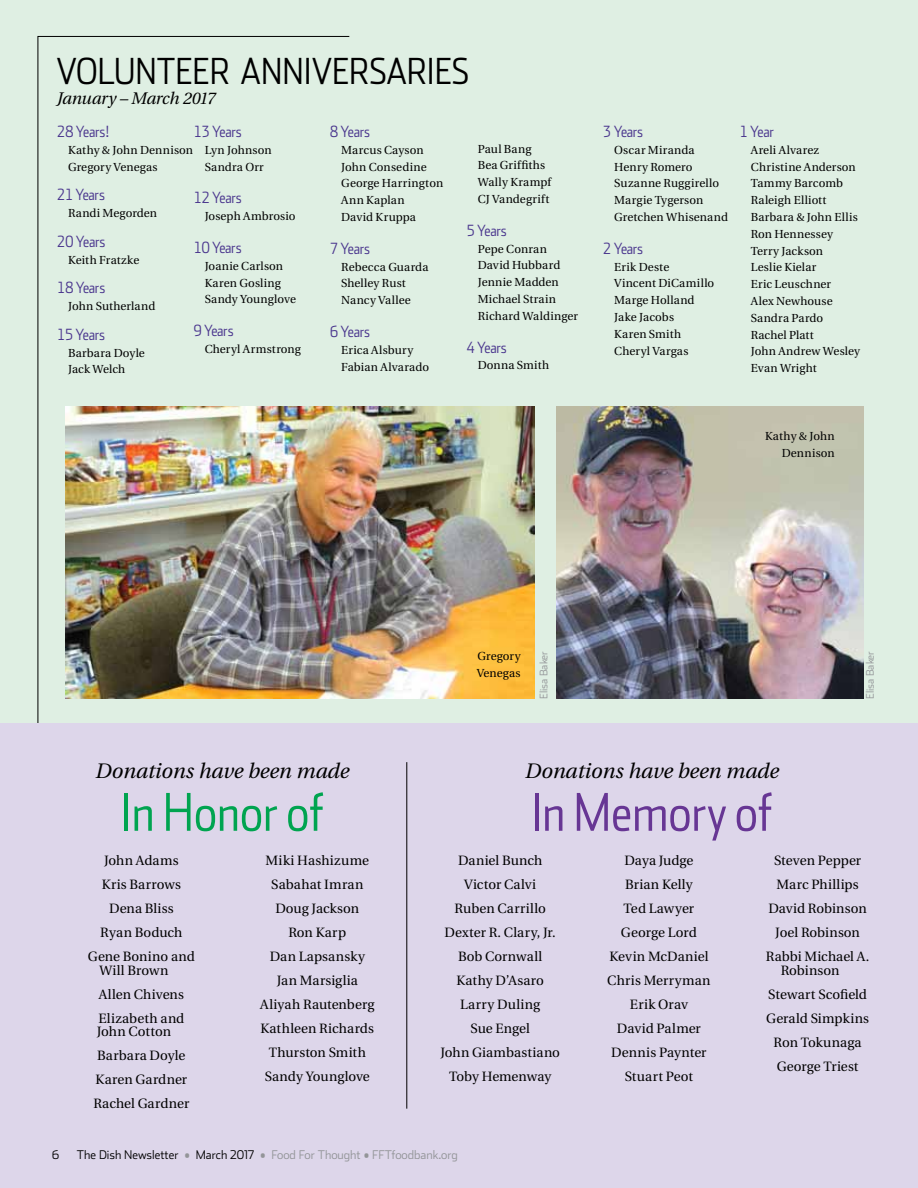
<style>
.page{position:relative;width:918px;height:1188px;background:#fff}
.page>*{position:absolute;margin:0;border:0;box-sizing:border-box;transform-origin:0 0}
.t1{font:52.05px "Stainless Cond Light Tab";color:#673694}
.t2{font:52.05px "Stainless Cond Light Tab";color:#00a450}
.t3{font:36px "Stainless Cond Light Tab";color:#000}
.t4{font:italic 21px "Utopia";color:#000}
.t5{font:italic 16.8px "Utopia";letter-spacing:-.015em;color:#000}
.t6{font:15.45px "Stainless Cond Light Tab";letter-spacing:-.025em;color:#4b378e}
.t7{font:13.5px/24px "Utopia";letter-spacing:.005em;color:#000;text-align:center}
.t8{font:300 12px "Stainless";color:#939598}
.t9{font:300 12px "Stainless";color:#000}
.t10{font:11.7px/16.8px "Utopia";letter-spacing:.01em;color:#000}
.t11{font:300 10.5px "Stainless";color:#939598}
.s1{color:#000}
</style>
<div class="page">
<div style="left:0;top:0;width:918px;height:745px;background:#dfefe3"></div>
<svg style="left:37px;top:36px;width:313px;height:687px"></svg>
<img style="left:66px;top:406px;width:468px;height:293px">
<img style="left:556px;top:406px;width:308px;height:293px">
<div style="left:0;top:723px;width:918px;height:465px;background:#ddd6ea"></div>
<hr style="left:407px;top:762px;width:1px;height:347px;background:#000">
<h2 class="t3" style="left:57px;top:50px;width:98px">Voluntee</h2>
<h2 class="t3" style="left:210px;top:50px;width:70px">r Annive</h2>
<h2 class="t3" style="left:349px;top:50px;width:92px">rsaries</h2>
<h3 class="t5" style="left:57px;top:89px;width:160px">January – March 2017</h3>
<h3 class="t6" style="left:57px;top:123px;width:54px">28 Years!</h3>
<p class="t10" style="left:68px;top:142px;width:126px">Kathy &amp; John Dennison<br>Gregory Venegas</p>
<h3 class="t6" style="left:57px;top:186px;width:50px">21 Years</h3>
<p class="t10" style="left:68px;top:205px;width:90px">Randi Megorden</p>
<h3 class="t6" style="left:57px;top:232px;width:50px">20 Years</h3>
<p class="t10" style="left:68px;top:251px;width:73px">Keith Fratzke</p>
<h3 class="t6" style="left:57px;top:279px;width:50px">18 Years</h3>
<p class="t10" style="left:68px;top:298px;width:89px">John Sutherland</p>
<h3 class="t6" style="left:57px;top:325px;width:50px">15 Years</h3>
<p class="t10" style="left:68px;top:345px;width:78px">Barbara Doyle<br>Jack Welch</p>
<h3 class="t6" style="left:330px;top:123px;width:42px">8 Years</h3>
<p class="t10" style="left:341px;top:142px;width:103px">Marcus Cayson<br>John Consedine<br>George Harrington<br>Ann Kaplan<br>David Kruppa</p>
<h3 class="t6" style="left:330px;top:239px;width:42px">7 Years</h3>
<p class="t10" style="left:341px;top:258px;width:89px">Rebecca Guarda<br>Shelley Rust<br>Nancy Vallee</p>
<h3 class="t6" style="left:330px;top:323px;width:42px">6 Years</h3>
<p class="t10" style="left:341px;top:342px;width:89px">Erica Alsbury<br>Fabian Alvarado</p>
<h3 class="t6" style="left:193px;top:123px;width:50px">13 Years</h3>
<p class="t10" style="left:205px;top:142px;width:68px">Lyn Johnson<br>Sandra Orr</p>
<h3 class="t6" style="left:193px;top:189px;width:50px">12 Years</h3>
<p class="t10" style="left:205px;top:208px;width:92px">Joseph Ambrosio</p>
<h3 class="t6" style="left:193px;top:239px;width:50px">10 Years</h3>
<p class="t10" style="left:205px;top:258px;width:93px">Joanie Carlson<br>Karen Gosling<br>Sandy Younglove</p>
<h3 class="t6" style="left:193px;top:322px;width:42px">9 Years</h3>
<p class="t10" style="left:205px;top:341px;width:98px">Cheryl Armstrong</p>
<p class="t10" style="left:478px;top:140px;width:75px">Paul Bang<br>Bea Griffiths<br>Wally Krampf<br>CJ Vandegrift</p>
<h3 class="t6" style="left:466px;top:221px;width:42px">5 Years</h3>
<p class="t10" style="left:478px;top:240px;width:102px">Pepe Conran<br>David Hubbard<br>Jennie Madden<br>Michael Strain<br>Richard Waldinger</p>
<h3 class="t6" style="left:466px;top:338px;width:42px">4 Years</h3>
<p class="t10" style="left:478px;top:357px;width:73px">Donna Smith</p>
<h3 class="t6" style="left:603px;top:123px;width:42px">3 Years</h3>
<p class="t10" style="left:614px;top:142px;width:115px">Oscar Miranda<br>Henry Romero<br>Suzanne Ruggirello<br>Margie Tygerson<br>Gretchen Whisenand</p>
<h3 class="t6" style="left:603px;top:239px;width:42px">2 Years</h3>
<p class="t10" style="left:614px;top:258px;width:102px">Erik Deste<br>Vincent DiCamillo<br>Marge Holland<br>Jake Jacobs<br>Karen Smith<br>Cheryl Vargas</p>
<h3 class="t6" style="left:739px;top:123px;width:36px">1 Year</h3>
<p class="t10" style="left:751px;top:142px;width:111px">Areli Alvarez<br>Christine Anderson<br>Tammy Barcomb<br>Raleigh Elliott<br>Barbara &amp; John Ellis<br>Ron Hennessey<br>Terry Jackson<br>Leslie Kielar<br>Eric Leuschner<br>Alex Newhouse<br>Sandra Pardo<br>Rachel Platt<br>John Andrew Wesley<br>Evan Wright</p>
<p class="t10" style="left:765px;top:428px;width:71px;text-align:right">Kathy &amp; John<br>Dennison</p>
<h3 class="t4" style="left:95px;top:759px;width:255px">Donations have been made</h3>
<h1 class="t2" style="left:120px;top:782px;width:205px">In Honor of</h1>
<p class="t7" style="left:88px;top:849px;width:109px">John Adams<br>Kris Barrows<br>Dena Bliss<br>Ryan Boduch<br>Gene Bonino and</p>
<p class="t7" style="left:98px;top:958px;width:87px;text-align:left">Will Brown<br>Allen Chivens<br>Elizabeth and</p>
<p class="t7" style="left:93px;top:1020px;width:97px;text-align:left">John Cotton<br>Barbara Doyle<br>Karen Gardner<br>Rachel Gardner</p>
<p class="t7" style="left:260px;top:849px;width:116px">Miki Hashizume<br>Sabahat Imran<br>Doug Jackson<br>Ron Karp<br>Dan Lapsansky<br>Jan Marsiglia<br>Aliyah Rautenberg<br>Kathleen Richards<br>Thurston Smith<br>Sandy Younglove</p>
<p class="t10" style="left:477px;top:648px;width:45px">Gregory<br>Venegas</p>
<p class="t11" style="left:538px;top:699px;width:49px;rotate:-90deg">Elisa Baker</p>
<p class="t11" style="left:864px;top:699px;width:49px;rotate:-90deg">Elisa Baker</p>
<h3 class="t4" style="left:525px;top:759px;width:255px">Donations have been made</h3>
<h1 class="t1" style="left:531px;top:782px;width:243px">In Memory of</h1>
<p class="t7" style="left:440px;top:849px;width:121px">Daniel Bunch<br>Victor Calvi<br>Ruben Carrillo<br>Dexter R. Clary, Jr.<br>Bob Cornwall<br>Kathy D’Asaro<br>Larry Duling<br>Sue Engel<br>John Giambastiano<br>Toby Hemenway</p>
<p class="t7" style="left:607px;top:849px;width:105px">Daya Judge<br>Brian Kelly<br>Ted Lawyer<br>George Lord<br>Kevin McDaniel<br>Chris Merryman<br>Erik Orav<br>David Palmer<br>Dennis Paynter<br>Stuart Peot</p>
<p class="t7" style="left:766px;top:849px;width:105px">Steven Pepper<br>Marc Phillips<br>David Robinson<br>Joel Robinson<br>Rabbi Michael A.</p>
<p class="t7" style="left:781px;top:958px;width:60px">Robinson</p>
<p class="t7" style="left:768px;top:982px;width:100px">Stewart Scofield</p>
<p class="t7" style="left:766px;top:1007px;width:105px">Gerald Simpkins</p>
<p class="t7" style="left:774px;top:1031px;width:90px">Ron Tokunaga</p>
<p class="t7" style="left:777px;top:1055px;width:83px">George Triest</p>
<p class="t9" style="left:52px;top:1147px;width:8px">6</p>
<p class="t8" style="left:77px;top:1147px;width:382px"><span class="s1">The Dish Newsletter</span> • <span class="s1">March 2017</span> • Food For Thought • FFTfoodbank.org</p>
</div>
